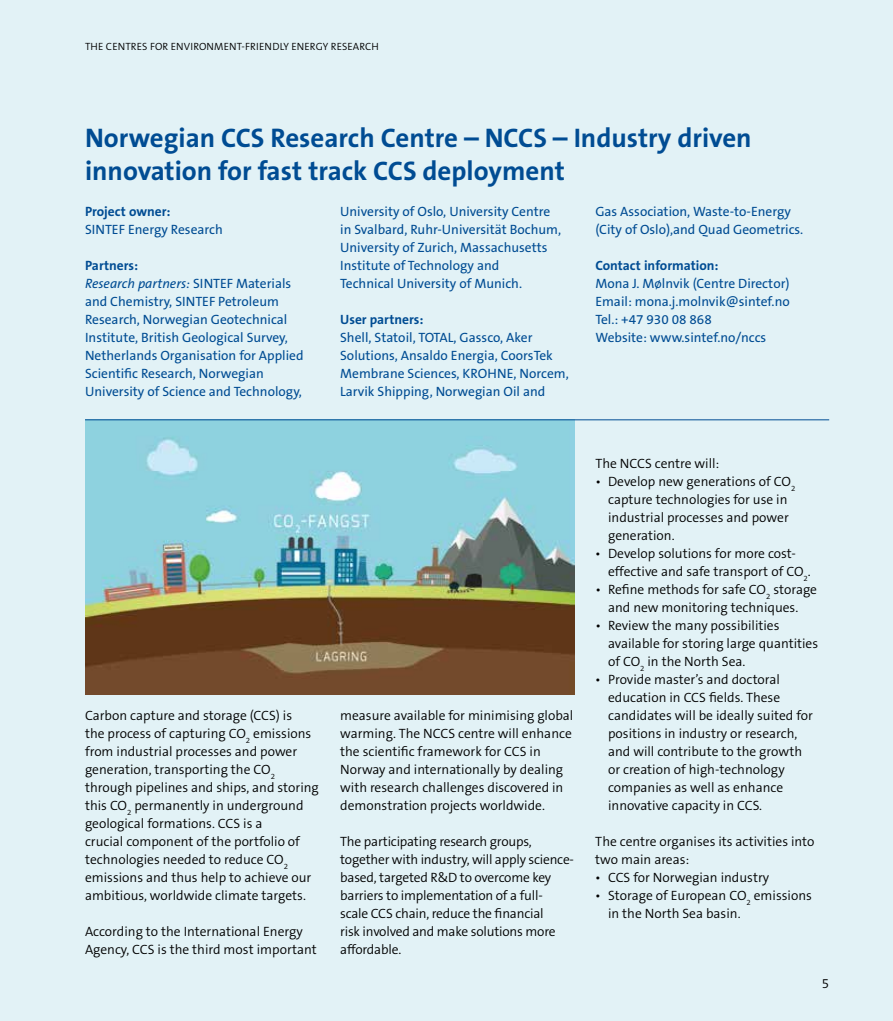
<style>
.page{position:relative;width:893px;height:1021px;background:#fff}
.page>*{position:absolute;margin:0;border:0;box-sizing:border-box;transform-origin:0 0}
.t1{font:700 27px/33px "The Sans B7";color:#004c93}
.t2{font:300 13.5px/18px "The Sans B4";color:#000}
.t3{font:13.5px/18px "The Sans B5 Plain";color:#004c93}
.t4{font:700 13.5px "The Sans B7";color:#004c93}
.t5{font:300 10.5px "The Sans B4";letter-spacing:.01em;color:#000}
.s1{font-style:italic}
</style>
<div class="page">
<div style="left:0;top:0;width:893px;height:1020px;background:#e2f2f6"></div>
<img style="left:85px;top:420px;width:489px;height:274px">
<hr style="left:85px;top:419px;width:744px;height:1px;background:#004c93">
<p class="t5" style="left:85px;top:41px;width:295px">THE CENTRES FOR ENVIRONMENT-FRIENDLY ENERGY RESEARCH</p>
<h1 class="t1" style="left:85px;top:122px;width:668px">Norwegian CCS Research Centre – NCCS – Industry driven innovation for fast track CCS deployment</h1>
<p class="t4" style="left:85px;top:204px;width:87px">Project owner:</p>
<p class="t3" style="left:85px;top:221px;width:139px">SINTEF Energy Research</p>
<p class="t4" style="left:85px;top:258px;width:55px">Partners:</p>
<p class="t3" style="left:85px;top:275px;width:220px"><span class="s1">Research partners:</span> SINTEF Materials and Chemistry, SINTEF Petroleum Research, Norwegian Geotechnical Institute, British Geological Survey, Netherlands Organisation for Applied Scientific Research, Norwegian University of Science and Technology,</p>
<p class="t3" style="left:340px;top:203px;width:223px">University of Oslo, University Centre in Svalbard, Ruhr-Universität Bochum, University of Zurich, Massachusetts Institute of Technology and<br>Technical University of Munich.</p>
<p class="t4" style="left:340px;top:312px;width:85px">User partners:</p>
<p class="t3" style="left:340px;top:329px;width:230px">Shell, Statoil, TOTAL, Gassco, Aker Solutions, Ansaldo Energia, CoorsTek Membrane Sciences, KROHNE, Norcem, Larvik Shipping, Norwegian Oil and</p>
<p class="t3" style="left:595px;top:203px;width:210px">Gas Association, Waste-to-Energy (City of Oslo),and Quad Geometrics.</p>
<p class="t4" style="left:595px;top:258px;width:125px">Contact information:</p>
<p class="t3" style="left:595px;top:275px;width:196px">Mona J. Mølnvik (Centre Director)<br>Email: mona.j.molnvik@sintef.no<br>Tel.: +47 930 08 868<br>Website: www.sintef.no/nccs</p>
<p class="t2" style="left:85px;top:707px;width:235px">Carbon capture and storage (CCS) is<br>the process of capturing CO<sub>2</sub> emissions from industrial processes and power generation, transporting the CO<sub>2 </sub>through pipelines and ships, and storing this CO<sub>2</sub> permanently in underground geological formations. CCS is a<br>crucial component of the portfolio of technologies needed to reduce CO<sub>2 </sub>emissions and thus help to achieve our ambitious, worldwide climate targets.</p>
<p class="t2" style="left:85px;top:923px;width:233px">According to the International Energy<br>Agency, CCS is the third most important</p>
<p class="t2" style="left:340px;top:707px;width:235px">measure available for minimising global warming. The NCCS centre will enhance the scientific framework for CCS in Norway and internationally by dealing with research challenges discovered in demonstration projects worldwide.</p>
<p class="t2" style="left:340px;top:833px;width:235px">The participating research groups, together with industry, will apply science&shy;based, targeted R&amp;D to overcome key barriers to implementation of a full&shy;scale CCS chain, reduce the financial<br>risk involved and make solutions more affordable.</p>
<p class="t2" style="left:595px;top:455px;width:126px">The NCCS centre will:</p>
<p class="t2" style="left:608px;top:473px;width:189px;text-indent:-13px">• Develop new generations of CO<sub>2 </sub>capture technologies for use in industrial processes and power generation.</p>
<p class="t2" style="left:608px;top:545px;width:204px;text-indent:-13px">• Develop solutions for more cost&shy;effective and safe transport of CO<sub>2</sub>.</p>
<p class="t2" style="left:595px;top:581px;width:223px;text-align:center">• Refine methods for safe CO<sub>2</sub> storage and new monitoring techniques.</p>
<p class="t2" style="left:608px;top:617px;width:212px;text-indent:-13px">• Review the many possibilities available for storing large quantities of CO<sub>2</sub> in the North Sea.</p>
<p class="t2" style="left:608px;top:671px;width:206px;text-indent:-13px">• Provide master’s and doctoral education in CCS fields. These candidates will be ideally suited for positions in industry or research, and will contribute to the growth or creation of high-technology companies as well as enhance innovative capacity in CCS.</p>
<p class="t2" style="left:595px;top:833px;width:221px">The centre organises its activities into two main areas:</p>
<p class="t2" style="left:595px;top:869px;width:175px">• CCS for Norwegian industry</p>
<p class="t2" style="left:608px;top:887px;width:205px;text-indent:-13px">• Storage of European CO<sub>2</sub> emissions in the North Sea basin.</p>
<p class="t2" style="left:822px;top:975px;width:9px">5</p>
</div>
